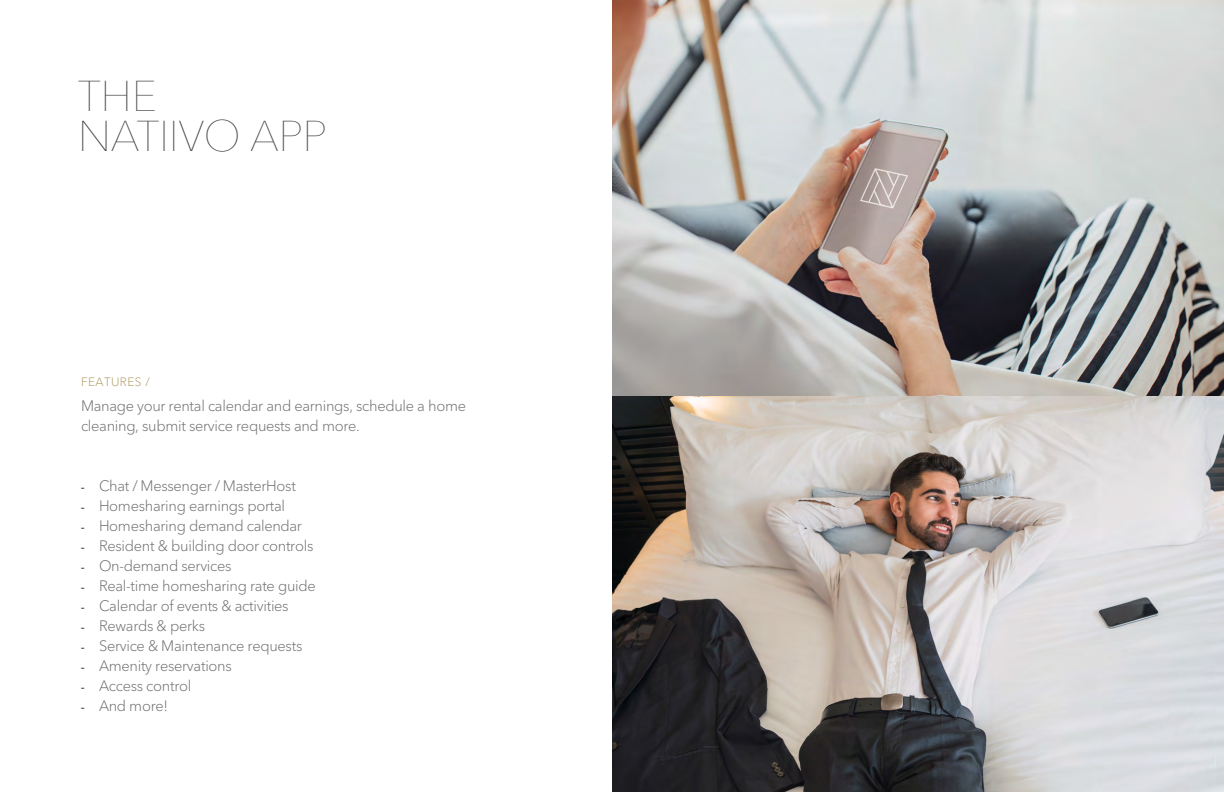
<style>
.page{position:relative;width:1224px;height:792px;background:#fff}
.page>*{position:absolute;margin:0;border:0;box-sizing:border-box;transform-origin:0 0}
.t1{font:200 43px/40px "Avenir Next";letter-spacing:-.01em;color:#474747}
.t2{font:300 15px/20px "Avenir Next LT Pro";letter-spacing:-.02em;color:#6c6c6c}
.t3{font:300 12px "Avenir Next LT Pro";letter-spacing:.04em;color:#aa975d}
.s1{font-family:"Avenir";font-size:12px;color:#000}
</style>
<div class="page">
<img style="left:612px;top:0;width:612px;height:792px">
<h1 class="t1" style="left:78px;top:73px;width:251px">THE<br>NATIIVO APP</h1>
<p class="t3" style="left:81px;top:372px;width:70px">FEATURES /</p>
<p class="t2" style="left:81px;top:395px;width:387px">Manage your rental calendar and earnings, schedule a home cleaning, submit service requests and more.</p>
<p class="t2" style="left:81px;top:475px;width:216px"><span class="s1">-</span> Chat / Messenger / MasterHost</p>
<p class="t2" style="left:81px;top:495px;width:206px"><span class="s1">-</span> Homesharing earnings portal</p>
<p class="t2" style="left:81px;top:515px;width:223px"><span class="s1">-</span> Homesharing demand calendar</p>
<p class="t2" style="left:81px;top:535px;width:234px"><span class="s1">-</span> Resident &amp; building door controls</p>
<p class="t2" style="left:81px;top:555px;width:152px"><span class="s1">-</span> On-demand services</p>
<p class="t2" style="left:81px;top:575px;width:236px"><span class="s1">-</span> Real-time homesharing rate guide</p>
<p class="t2" style="left:81px;top:595px;width:209px"><span class="s1">-</span> Calendar of events &amp; activities</p>
<p class="t2" style="left:81px;top:615px;width:126px"><span class="s1">-</span> Rewards &amp; perks</p>
<p class="t2" style="left:81px;top:635px;width:223px"><span class="s1">-</span> Service &amp; Maintenance requests</p>
<p class="t2" style="left:81px;top:655px;width:152px"><span class="s1">-</span> Amenity reservations</p>
<p class="t2" style="left:81px;top:675px;width:112px"><span class="s1">-</span> Access control</p>
<p class="t2" style="left:81px;top:695px;width:89px"><span class="s1">-</span> And more!</p>
</div>
